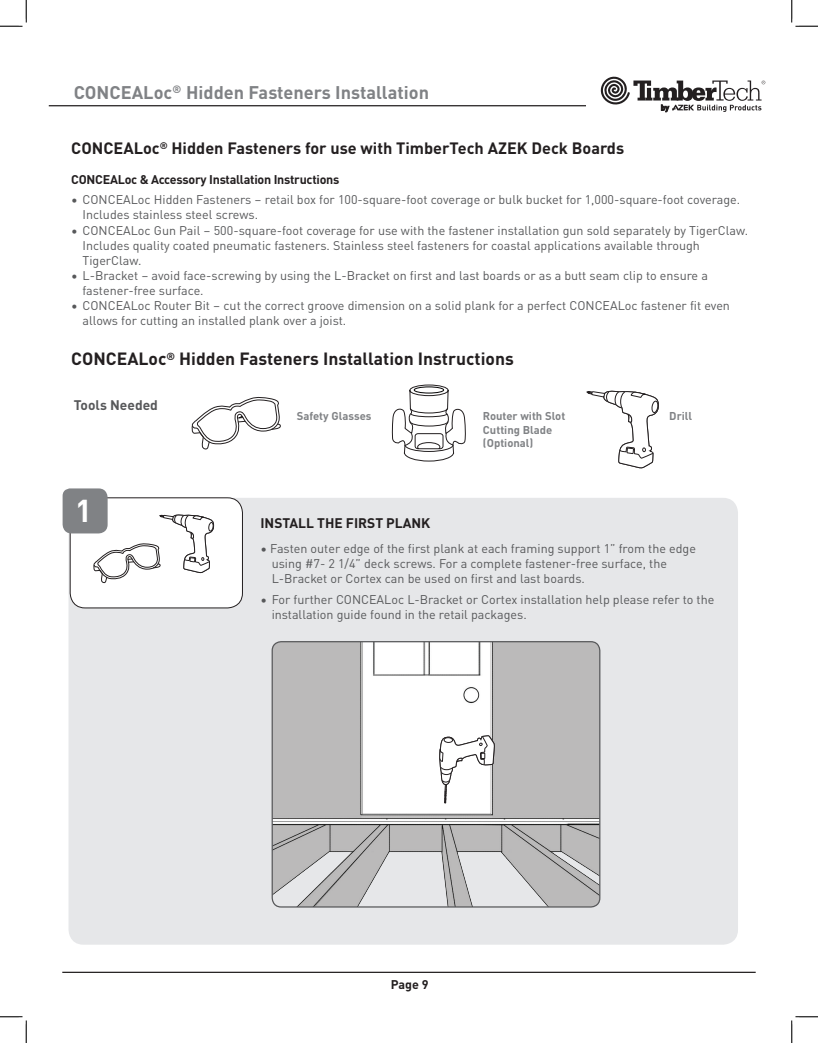
<style>
.page{position:relative;width:818px;height:1043px;background:#fff}
.page>*{position:absolute;margin:0;border:0;box-sizing:border-box;transform-origin:0 0}
.t1{font:700 31.25px "DINOT";color:#fff}
.t2{font:700 18.12px "DINOT";color:#808285}
.t3{font:700 17.5px "DINOT";color:#231f20}
.t4{font:700 16.25px "DINOT";color:#231f20}
.t5{font:700 13.75px "DINOT";color:#231f20}
.t6{font:700 13.75px "DINOT";color:#57585a}
.t7{font:12.5px/15px "DINOT";color:#57585a}
.t8{font:700 12.5px "DINOT";letter-spacing:-.02em;color:#231f20}
.t9{font:700 11.25px/13.5px "DINOT";color:#808285}
</style>
<div class="page">
<hr style="left:49px;top:105px;width:537px;height:1px;background:#231f20">
<hr style="left:62px;top:971px;width:693px;height:1px;background:#231f20">
<svg style="left:600px;top:76px;width:165px;height:36px"></svg>
<div style="left:68px;top:498px;width:670px;height:446px;background:#e6e7e9;border-radius:15px"></div>
<div style="left:70px;top:498px;width:172px;height:110px;background:#fff;border-radius:15px"></div>
<div style="left:70px;top:497px;width:173px;height:111px;border:1px solid #231f20;border-radius:15px"></div>
<svg style="left:191px;top:396px;width:90px;height:54px"></svg>
<svg style="left:391px;top:384px;width:75px;height:78px"></svg>
<div style="left:414px;top:387px;width:30px;height:6px;border:1px solid #000;border-radius:50%"></div>
<img style="left:273px;top:641px;width:326px;height:266px">
<div style="left:271px;top:641px;width:329px;height:266px;border:1px solid #57585a;border-radius:9px"></div>
<svg style="left:438px;top:735px;width:57px;height:69px;background:#e3e3e3"></svg>
<svg style="left:586px;top:390px;width:72px;height:78px"></svg>
<svg style="left:63px;top:488px;width:151px;height:95px"></svg>
<svg style="left:0;top:0;width:27px;height:27px"></svg>
<svg style="left:0;top:1016px;width:27px;height:26px"></svg>
<svg style="left:791px;top:0;width:27px;height:27px"></svg>
<svg style="left:791px;top:1016px;width:27px;height:26px"></svg>
<h2 class="t2" style="left:74px;top:78px;width:357px">CONCEALoc<sup>®</sup> Hidden Fasteners Installation</h2>
<h3 class="t4" style="left:71px;top:136px;width:554px">CONCEALoc<sup>®</sup> Hidden Fasteners for use with TimberTech AZEK Deck Boards</h3>
<p class="t8" style="left:71px;top:170px;width:270px">CONCEALoc &amp; Accessory Installation Instructions</p>
<p class="t7" style="left:82px;top:192px;width:659px;text-indent:-11px">• CONCEALoc Hidden Fasteners – retail box for 100-square-foot coverage or bulk bucket for 1,000-square-foot coverage.<br>Includes stainless steel screws.</p>
<p class="t7" style="left:82px;top:222px;width:667px;text-indent:-11px">• CONCEALoc Gun Pail – 500-square-foot coverage for use with the fastener installation gun sold separately by TigerClaw.<br>Includes quality coated pneumatic fasteners. Stainless steel fasteners for coastal applications available through<br>TigerClaw.</p>
<p class="t7" style="left:82px;top:267px;width:627px;text-indent:-11px">• L-Bracket – avoid face-screwing by using the L-Bracket on first and last boards or as a butt seam clip to ensure a fastener-free surface.</p>
<p class="t7" style="left:82px;top:297px;width:649px;text-indent:-11px">• CONCEALoc Router Bit – cut the correct groove dimension on a solid plank for a perfect CONCEALoc fastener fit even allows for cutting an installed plank over a joist.</p>
<h3 class="t3" style="left:71px;top:345px;width:444px">CONCEALoc<sup>®</sup> Hidden Fasteners Installation Instructions</h3>
<p class="t6" style="left:74px;top:394px;width:86px">Tools Needed</p>
<p class="t9" style="left:297px;top:408px;width:76px">Safety Glasses</p>
<p class="t9" style="left:483px;top:408px;width:84px">Router with Slot</p>
<p class="t9" style="left:669px;top:408px;width:24px">Drill</p>
<p class="t9" style="left:483px;top:422px;width:71px">Cutting Blade (Optional)</p>
<h1 class="t1" style="left:75px;top:486px;width:18px">1</h1>
<p class="t5" style="left:260px;top:512px;width:171px">INSTALL THE FIRST PLANK</p>
<p class="t7" style="left:272px;top:540px;width:426px;text-indent:-11px">• Fasten outer edge of the first plank at each framing support 1” from the edge using #7- 2 1/4” deck screws. For a complete fastener-free surface, the<br>L-Bracket or Cortex can be used on first and last boards.</p>
<p class="t7" style="left:272px;top:591px;width:444px;text-indent:-11px">• For further CONCEALoc L-Bracket or Cortex installation help please refer to the installation guide found in the retail packages.</p>
<p class="t8" style="left:390px;top:974px;width:39px">Page 9</p>
</div>
